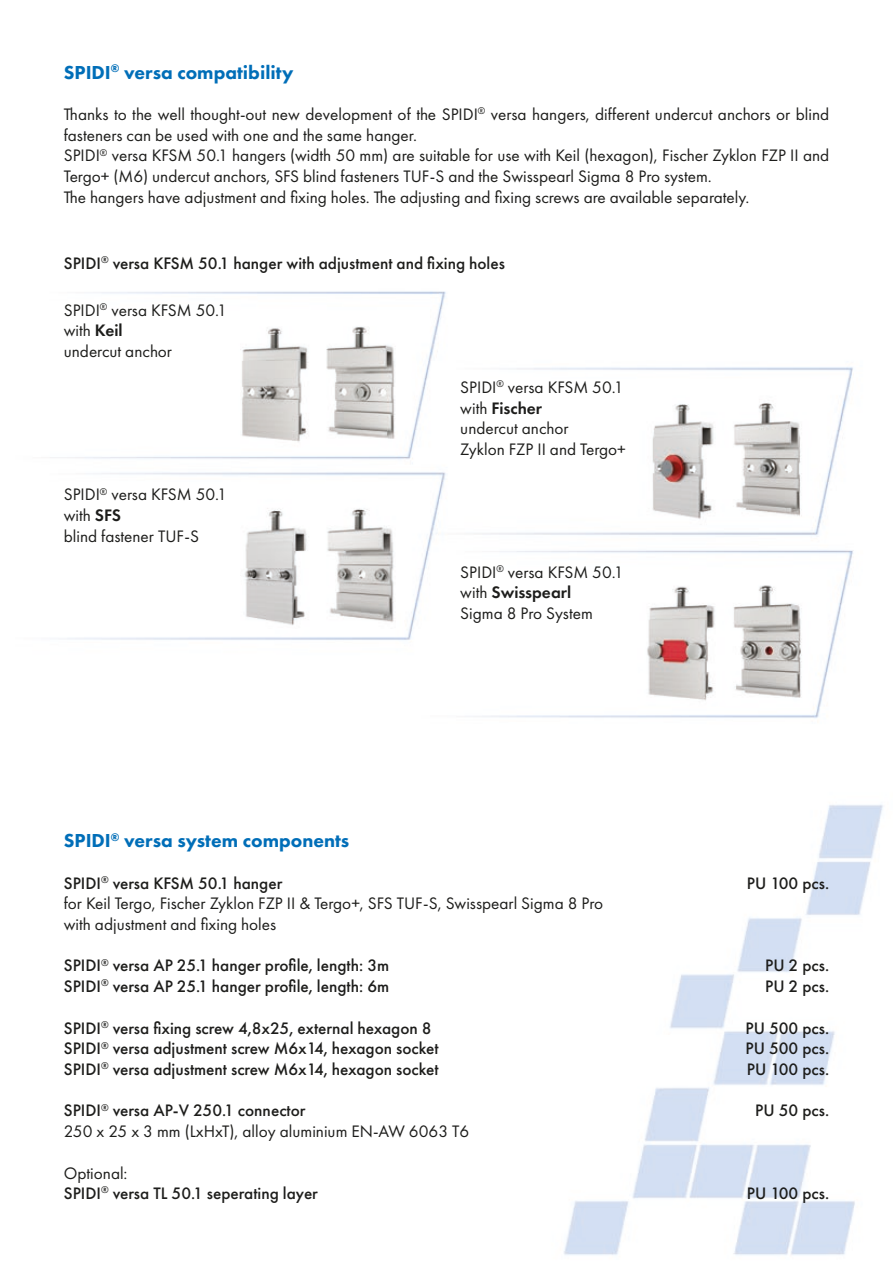
<style>
.page{position:relative;width:893px;height:1263px;background:#fff}
.page>*{position:absolute;margin:0;border:0;box-sizing:border-box;transform-origin:0 0}
.t1{font:800 19.5px "Futura PT";color:#006eb8}
.t2{font:17.25px/20.7px "Futura PT";color:#1d1d1b}
.t3{font:500 17.25px/20.7px "Futura PT";color:#1d1d1b}
.s1{font-weight:600}
.s2{font-weight:400}
</style>
<div class="page">
<img style="left:50px;top:291px;width:833px;height:964px">
<p class="t1" style="left:64px;top:60px;width:231px">SPIDI<sup>®</sup> versa compatibility</p>
<p class="t2" style="left:64px;top:104px;width:767px">Thanks to the well thought-out new development of the SPIDI<sup>®</sup> versa hangers, different undercut anchors or blind fasteners can be used with one and the same hanger.<br>SPIDI<sup>®</sup> versa KFSM 50.1 hangers (width 50 mm) are suitable for use with Keil (hexagon), Fischer Zyklon FZP II and Tergo+ (M6) undercut anchors, SFS blind fasteners TUF-S and the Swisspearl Sigma 8 Pro system.<br>The hangers have adjustment and fixing holes. The adjusting and fixing screws are available separately.</p>
<p class="t3" style="left:64px;top:253px;width:443px">SPIDI<sup>®</sup> versa KFSM 50.1 hanger with adjustment and fixing holes</p>
<p class="t2" style="left:64px;top:299px;width:165px">SPIDI<sup>®</sup> versa KFSM 50.1 with <span class="s1">Keil<br></span>undercut anchor</p>
<p class="t2" style="left:64px;top:484px;width:165px">SPIDI<sup>®</sup> versa KFSM 50.1 with <span class="s1">SFS<br></span>blind fastener TUF-S</p>
<p class="t2" style="left:460px;top:377px;width:167px">SPIDI<sup>®</sup> versa KFSM 50.1 with <span class="s1">Fischer<br></span>undercut anchor<br>Zyklon FZP II and Tergo+</p>
<p class="t2" style="left:460px;top:562px;width:165px">SPIDI<sup>®</sup> versa KFSM 50.1 with <span class="s1">Swisspearl<br></span>Sigma 8 Pro System</p>
<p class="t1" style="left:64px;top:828px;width:287px">SPIDI<sup>®</sup> versa system components</p>
<p class="t3" style="left:64px;top:872px;width:220px">SPIDI<sup>®</sup> versa KFSM 50.1 hanger</p>
<p class="t3" style="left:747px;top:872px;width:84px">PU 100 pcs.</p>
<p class="t2" style="left:64px;top:893px;width:541px">for Keil Tergo, Fischer Zyklon FZP II &amp; Tergo+, SFS TUF-S, Swisspearl Sigma 8 Pro with adjustment and fixing holes</p>
<p class="t3" style="left:64px;top:955px;width:327px">SPIDI<sup>®</sup> versa AP 25.1 hanger profile, length: 3m</p>
<p class="t3" style="left:765px;top:955px;width:66px">PU 2 pcs.</p>
<p class="t3" style="left:64px;top:976px;width:327px">SPIDI<sup>®</sup> versa AP 25.1 hanger profile, length: 6m</p>
<p class="t3" style="left:765px;top:976px;width:66px">PU 2 pcs.</p>
<p class="t3" style="left:64px;top:1017px;width:369px">SPIDI<sup>®</sup> versa fixing screw 4,8x25, external hexagon 8</p>
<p class="t3" style="left:745px;top:1017px;width:85px">PU 500 pcs.</p>
<p class="t3" style="left:64px;top:1038px;width:376px">SPIDI<sup>®</sup> versa adjustment screw M6x14, hexagon socket</p>
<p class="t3" style="left:745px;top:1038px;width:85px">PU 500 pcs.</p>
<p class="t3" style="left:64px;top:1059px;width:376px">SPIDI<sup>®</sup> versa adjustment screw M6x14, hexagon socket</p>
<p class="t3" style="left:747px;top:1059px;width:84px">PU 100 pcs.</p>
<p class="t3" style="left:64px;top:1100px;width:243px">SPIDI<sup>®</sup> versa AP-V 250.1 connector</p>
<p class="t3" style="left:755px;top:1100px;width:75px">PU 50 pcs.</p>
<p class="t2" style="left:64px;top:1121px;width:407px">250 x 25 x 3 mm (LxHxT), alloy aluminium EN-AW 6063 T6</p>
<p class="t3" style="left:64px;top:1162px;width:256px"><span class="s2">Optional:<br></span>SPIDI<sup>®</sup> versa TL 50.1 seperating layer</p>
<p class="t3" style="left:747px;top:1183px;width:84px">PU 100 pcs.</p>
</div>
